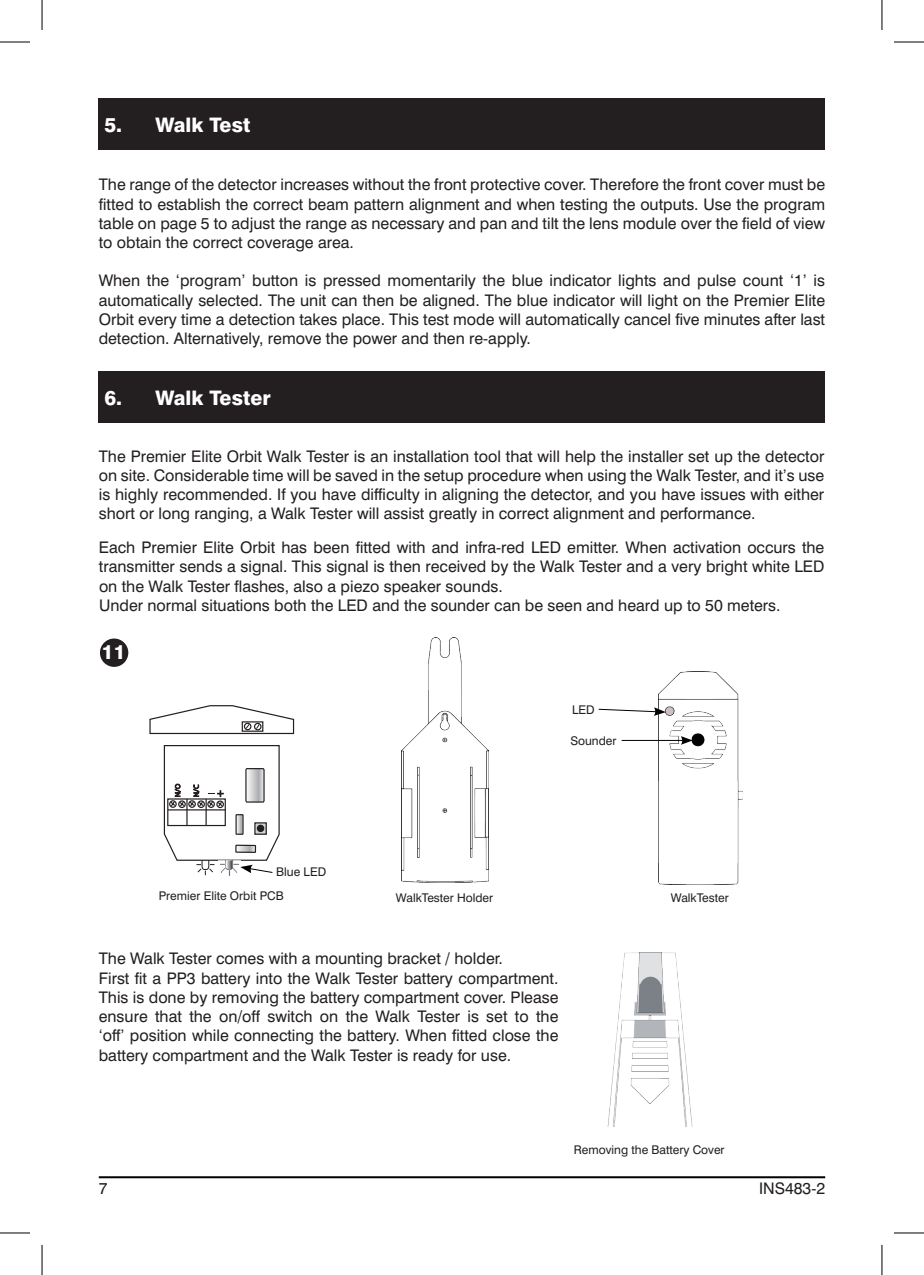
<style>
.page{position:relative;width:924px;height:1275px;background:#fff}
.page>*{position:absolute;margin:0;border:0;box-sizing:border-box;transform-origin:0 0}
.t1{font:800 20px "Swiss 721 BT";color:#fff}
.t2{font:16px/19.2px "Swiss 721 BT";color:#231f20;text-align:justify}
.t3{font:12px "Swiss 721 BT";color:#231f20}
</style>
<div class="page">
<div style="left:99px;top:99px;width:725px;height:51px;background:#231f20"></div>
<hr style="left:99px;top:1176px;width:725px;height:2px;background:#000">
<div style="left:99px;top:372px;width:725px;height:51px;background:#231f20"></div>
<img style="left:401px;top:637px;width:87px;height:245px">
<img style="left:658px;top:671px;width:84px;height:213px">
<svg style="left:149px;top:705px;width:145px;height:29px"></svg>
<svg style="left:598px;top:707px;width:67px;height:9px"></svg>
<hr style="left:621px;top:740px;width:62px;height:1px;background:#000">
<svg style="left:680px;top:736px;width:12px;height:9px"></svg>
<div style="left:100px;top:638px;width:28px;height:29px;background:#231f20;border-radius:50%"></div>
<svg style="left:163px;top:745px;width:117px;height:130px"></svg>
<img style="left:607px;top:953px;width:86px;height:173px">
<hr style="left:0;top:42px;width:30px;height:1px;background:#000">
<hr style="left:893px;top:42px;width:30px;height:1px;background:#000">
<hr style="left:0;top:1232px;width:30px;height:1px;background:#000">
<hr style="left:893px;top:1232px;width:30px;height:1px;background:#000">
<hr style="left:42px;top:0;width:1px;height:30px;background:#000">
<hr style="left:42px;top:1245px;width:1px;height:30px;background:#000">
<hr style="left:881px;top:0;width:1px;height:30px;background:#000">
<hr style="left:881px;top:1245px;width:1px;height:30px;background:#000">
<p class="t1" style="left:104px;top:113px;width:147px">5. Walk Test</p>
<p class="t2" style="left:99px;top:175px;width:727px">The range of the detector increases without the front protective cover. Therefore the front cover must be fitted to establish the correct beam pattern alignment and when testing the outputs. Use the program table on page 5 to adjust the range as necessary and pan and tilt the lens module over the field of view to obtain the correct coverage area.</p>
<p class="t2" style="left:99px;top:271px;width:727px">When the ‘program’ button is pressed momentarily the blue indicator lights and pulse count ‘1’ is automatically selected. The unit can then be aligned. The blue indicator will light on the Premier Elite Orbit every time a detection takes place. This test mode will automatically cancel five minutes after last detection. Alternatively, remove the power and then re-apply.</p>
<p class="t1" style="left:104px;top:386px;width:168px">6. Walk Tester</p>
<p class="t2" style="left:99px;top:446px;width:726px">The Premier Elite Orbit Walk Tester is an installation tool that will help the installer set up the detector on site. Considerable time will be saved in the setup procedure when using the Walk Tester, and it’s use is highly recommended. If you have difficulty in aligning the detector, and you have issues with either short or long ranging, a Walk Tester will assist greatly in correct alignment and performance.</p>
<p class="t2" style="left:99px;top:537px;width:726px;text-align:left">Each Premier Elite Orbit has been fitted with and infra-red LED emitter. When activation occurs the transmitter sends a signal. This signal is then received by the Walk Tester and a very bright white LED on the Walk Tester flashes, also a piezo speaker sounds.<br>Under normal situations both the LED and the sounder can be seen and heard up to 50 meters.</p>
<p class="t1" style="left:101px;top:639px;width:25px">11</p>
<p class="t3" style="left:572px;top:702px;width:24px">LED</p>
<p class="t3" style="left:570px;top:733px;width:48px">Sounder</p>
<p class="t3" style="left:276px;top:864px;width:51px">Blue LED</p>
<p class="t3" style="left:159px;top:888px;width:126px">Premier Elite Orbit PCB</p>
<p class="t3" style="left:396px;top:890px;width:99px">WalkTester Holder</p>
<p class="t3" style="left:670px;top:890px;width:59px">WalkTester</p>
<p class="t2" style="left:99px;top:949px;width:461px;text-align:left">The Walk Tester comes with a mounting bracket / holder.<br>First fit a PP3 battery into the Walk Tester battery compartment.<br>This is done by removing the battery compartment cover. Please ensure that the on/off switch on the Walk Tester is set to the ‘off’ position while connecting the battery. When fitted close the battery compartment and the Walk Tester is ready for use.</p>
<p class="t3" style="left:573px;top:1142px;width:152px">Removing the Battery Cover</p>
<p class="t2" style="left:99px;top:1178px;width:10px">7</p>
<p class="t2" style="left:758px;top:1178px;width:68px">INS483-2</p>
</div>
